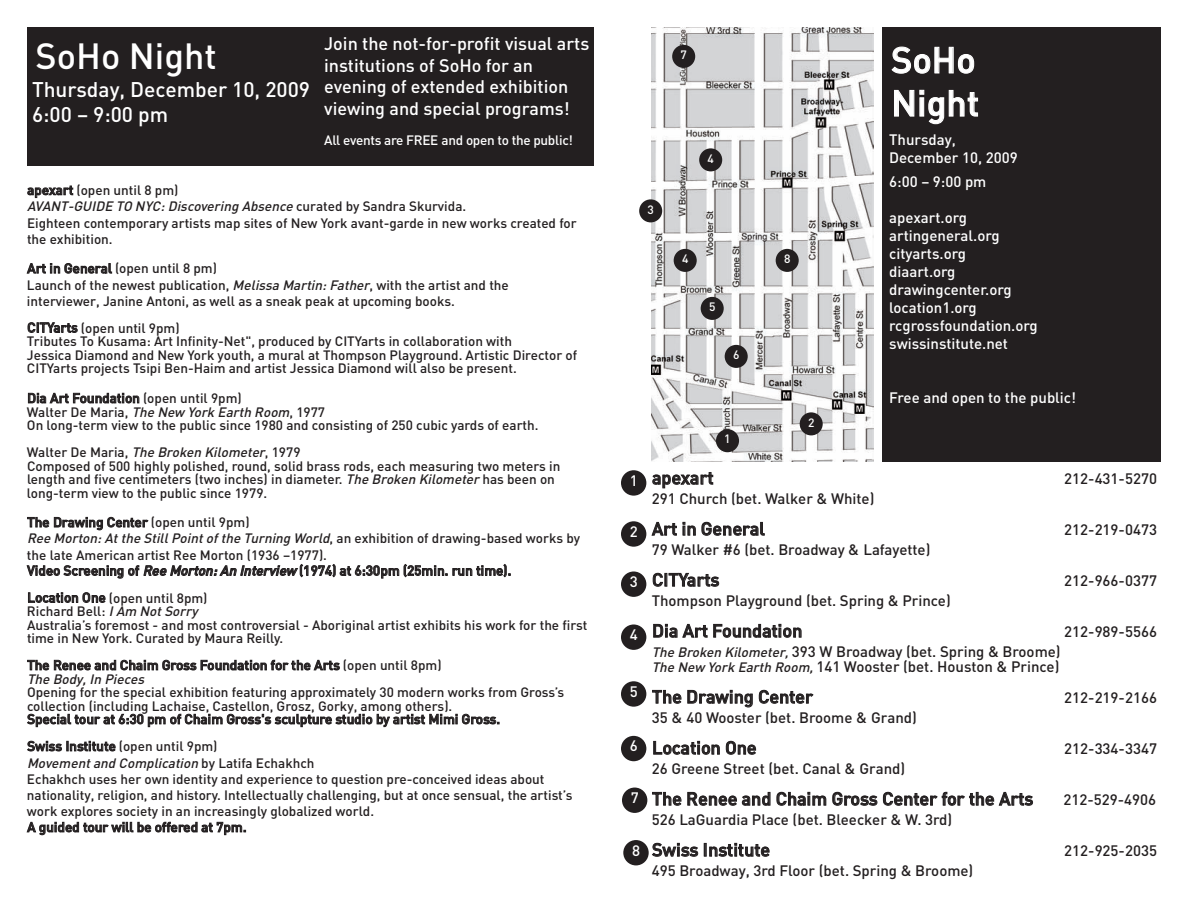
<style>
.page{position:relative;width:1188px;height:918px;background:#fff}
.page>*{position:absolute;margin:0;border:0;box-sizing:border-box;transform-origin:0 0}
.t1{font:500 36px/43.2px "DIN";color:#fff}
.t2{font:500 21px/25.2px "DIN";color:#fff}
.t3{font:500 18px "DIN";letter-spacing:-.005em;color:#231f20}
.t4{font:500 18px/21.6px "DIN";color:#fff}
.t5{font:500 15px/15px "DIN";color:#231f20}
.t6{font:500 15px/18px "DIN";color:#fff}
.t7{font:500 13.5px/13.5px "DIN";color:#231f20}
.t8{font:500 13.5px "DIN";letter-spacing:-.02em;color:#fff}
.t9{font:italic 500 13.5px "DIN";color:#231f20}
.t10{font:500 12px "DIN";color:#fff}
.s1{font-style:italic}
.s2{font-style:italic;font-size:13.5px}
</style>
<div class="page">
<div style="left:621px;top:521px;width:25px;height:26px;background:#231f20;border-radius:50%"></div>
<div style="left:621px;top:572px;width:25px;height:25px;background:#231f20;border-radius:50%"></div>
<div style="left:621px;top:624px;width:25px;height:26px;background:#231f20;border-radius:50%"></div>
<div style="left:621px;top:681px;width:25px;height:26px;background:#231f20;border-radius:50%"></div>
<div style="left:621px;top:736px;width:25px;height:25px;background:#231f20;border-radius:50%"></div>
<div style="left:621px;top:470px;width:25px;height:26px;background:#231f20;border-radius:50%"></div>
<div style="left:882px;top:27px;width:279px;height:435px;background:#231f20"></div>
<div style="left:27px;top:27px;width:567px;height:138px;background:#231f20"></div>
<div style="left:622px;top:788px;width:25px;height:25px;background:#231f20;border-radius:50%"></div>
<img style="left:652px;top:27px;width:222px;height:435px">
<div style="left:623px;top:840px;width:26px;height:25px;background:#231f20;border-radius:50%"></div>
<div style="left:716px;top:429px;width:23px;height:23px;background:#231f20;border-radius:50%"></div>
<div style="left:800px;top:412px;width:23px;height:23px;background:#231f20;border-radius:50%"></div>
<div style="left:639px;top:199px;width:23px;height:23px;background:#231f20;border-radius:50%"></div>
<div style="left:701px;top:297px;width:23px;height:23px;background:#231f20;border-radius:50%"></div>
<div style="left:725px;top:345px;width:23px;height:23px;background:#231f20;border-radius:50%"></div>
<div style="left:674px;top:249px;width:23px;height:23px;background:#231f20;border-radius:50%"></div>
<div style="left:699px;top:148px;width:23px;height:23px;background:#231f20;border-radius:50%"></div>
<div style="left:672px;top:45px;width:23px;height:23px;background:#231f20;border-radius:50%"></div>
<div style="left:776px;top:249px;width:23px;height:23px;background:#231f20;border-radius:50%"></div>
<h1 class="t1" style="left:36px;top:35px;width:183px">SoHo Night</h1>
<h2 class="t2" style="left:32px;top:77px;width:280px">Thursday, December 10, 2009<br>6:00 – 9:00 pm</h2>
<h3 class="t4" style="left:324px;top:33px;width:267px">Join the not-for-profit visual arts institutions of SoHo for an evening of extended exhibition viewing and special programs!</h3>
<p class="t8" style="left:324px;top:132px;width:250px">All events are FREE and open to the public!</p>
<p class="t7" style="left:27px;top:182px;width:551px;line-height:16.2px">apexart (open until 8 pm)<br><span class="s1">AVANT-GUIDE TO NYC:Discovering Absence</span>curated by Sandra Skurvida.<br>Eighteen contemporary artists map sites of New York avant-garde in new works created for the exhibition.</p>
<p class="t7" style="left:27px;top:261px;width:483px;line-height:16.2px">Art in General (open until 8 pm)<br>Launch of the newest publication, <span class="s1">Melissa Martin:Father</span>, with the artist and the interviewer, Janine Antoni, as well as a sneak peak at upcoming books.</p>
<p class="t7" style="left:27px;top:321px;width:552px">CITYarts (open until 9pm)<br>Tributes To Kusama: Art Infinity-Net", produced by CITYarts in collaboration with<br>Jessica Diamond and New York youth, a mural at Thompson Playground. Artistic Director of CITYarts projects Tsipi Ben-Haim and artist Jessica Diamond will also be present.</p>
<p class="t7" style="left:27px;top:392px;width:513px">Dia Art Foundation (open until 9pm)<br>Walter De Maria, <span class="s1">The New York Earth Room</span>, 1977<br>On long-term view to the public since 1980 and consisting of 250 cubic yards of earth.</p>
<p class="t7" style="left:27px;top:446px;width:535px">Wa l t e r D e M a r i a , <span class="s1">The Broken Kilometer</span>, 1 9 7 9<br>Composed of 500 highly polished, round, solid brass rods, each measuring two meters in length and five centimeters (two inches) in diameter. <span class="s1">The Broken Kilometer</span>has been on long-term view to the public since 1979.</p>
<p class="t7" style="left:27px;top:514px;width:555px;line-height:16px">The Drawing Center (open until 9pm)<br><span class="s1">Ree Morton:Atthe StillPointofthe Turning World</span>, a n e x h i b i t i o n o f d ra w i n g - b a s e d wo r ks by the late American artist Ree Morton (1936 –1977).<br>Video Screening of <span class="s1">Ree Morton:An Interview</span> (1974) at 6:30pm (25min. run time).</p>
<p class="t7" style="left:27px;top:591px;width:562px">Location One (open until 8pm)<br>Richard Bell: <span class="s1">IAm NotSorry<br></span>Australia’s foremost - and most controversial - Aboriginal artist exhibits his work for the first time in New York. Curated by Maura Reilly.</p>
<p class="t7" style="left:27px;top:659px;width:416px">The Renee and Chaim Gross Foundation for the Arts (open until 8pm)</p>
<p class="t9" style="left:27px;top:671px;width:121px">The Body,In Pieces</p>
<p class="t7" style="left:27px;top:686px;width:539px">Opening for the special exhibition featuring approximately 30 modern works from Gross’s collection (including Lachaise, Castellon, Grosz, Gorky, among others).<br>Special tour at 6:30 pm of Chaim Gross's sculpture studio by artist Mimi Gross.</p>
<p class="t7" style="left:27px;top:738px;width:547px;line-height:16.2px">Swiss Institute (open until 9pm)<br><span class="s1">Movementand Complication</span> b y L a t i fa E c h a k h c h<br>Echakhch uses her own identity and experience to question pre-conceived ideas about nationality, religion, and history. Intellectually challenging, but at once sensual, the artist’s work explores society in an increasingly globalized world.<br>A guided tour will be offered at 7pm.</p>
<p class="t10" style="left:681px;top:48px;width:8px">7</p>
<p class="t10" style="left:648px;top:202px;width:8px">3</p>
<p class="t10" style="left:708px;top:151px;width:8px">4</p>
<p class="t10" style="left:682px;top:252px;width:8px">4</p>
<p class="t10" style="left:709px;top:300px;width:8px">5</p>
<p class="t10" style="left:733px;top:348px;width:8px">6</p>
<p class="t10" style="left:784px;top:252px;width:8px">8</p>
<h1 class="t1" style="left:891px;top:39px;width:90px">SoHo<br>Night</h1>
<p class="t6" style="left:889px;top:131px;width:130px">Thursday,<br>December 10, 2009</p>
<p class="t6" style="left:889px;top:173px;width:99px">6:00 – 9:00 pm</p>
<p class="t6" style="left:889px;top:209px;width:150px">apexart.org artingeneral.org cityarts.org<br>diaart.org drawingcenter.org location1.org rcgrossfoundation.org swissinstitute.net</p>
<p class="t6" style="left:630px;top:472px;width:9px">1</p>
<p class="t6" style="left:630px;top:523px;width:9px">2</p>
<p class="t6" style="left:630px;top:573px;width:9px">3</p>
<p class="t6" style="left:630px;top:626px;width:9px">4</p>
<p class="t6" style="left:630px;top:683px;width:9px">5</p>
<p class="t6" style="left:630px;top:737px;width:9px">6</p>
<p class="t6" style="left:631px;top:789px;width:9px">7</p>
<p class="t6" style="left:632px;top:841px;width:9px">8</p>
<p class="t10" style="left:724px;top:432px;width:8px">1</p>
<p class="t10" style="left:808px;top:415px;width:8px">2</p>
<p class="t6" style="left:889px;top:389px;width:188px">Free and open to the public!</p>
<h3 class="t3" style="left:652px;top:467px;width:63px">apexart</h3>
<p class="t5" style="left:1064px;top:472px;width:94px">212-431-5270</p>
<p class="t5" style="left:652px;top:491px;width:224px">291 Church (bet. Walker &amp; White)</p>
<h3 class="t3" style="left:652px;top:518px;width:114px">Art in General</h3>
<p class="t5" style="left:1064px;top:523px;width:94px">212-219-0473</p>
<p class="t5" style="left:652px;top:542px;width:280px">79 Walker #6 (bet. Broadway &amp; Lafayette)</p>
<h3 class="t3" style="left:652px;top:569px;width:69px">CITYarts</h3>
<p class="t5" style="left:1064px;top:574px;width:94px">212-966-0377</p>
<p class="t5" style="left:652px;top:593px;width:301px">Thompson Playground (bet. Spring &amp; Prince)</p>
<h3 class="t3" style="left:652px;top:620px;width:152px">Dia Art Foundation</h3>
<p class="t5" style="left:1064px;top:625px;width:94px">212-989-5566</p>
<p class="t5" style="left:652px;top:644px;width:410px"><span class="s2">The Broken Kilometer,</span>393 W Broadway (bet. Spring &amp; Broome)<br><span class="s2">The New York Earth Room,</span>141 Wooster (bet. Houston &amp; Prince)</p>
<h3 class="t3" style="left:652px;top:686px;width:162px">The Drawing Center</h3>
<p class="t5" style="left:1064px;top:691px;width:94px">212-219-2166</p>
<p class="t5" style="left:652px;top:710px;width:267px">35 &amp; 40 Wooster (bet. Broome &amp; Grand)</p>
<h3 class="t3" style="left:652px;top:737px;width:106px">Location One</h3>
<p class="t5" style="left:1064px;top:742px;width:94px">212-334-3347</p>
<p class="t5" style="left:652px;top:761px;width:255px">26 Greene Street (bet. Canal &amp; Grand)</p>
<h3 class="t3" style="left:652px;top:788px;width:383px">The Renee and Chaim Gross Center for the Arts</h3>
<p class="t5" style="left:1063px;top:793px;width:94px">212-529-4906</p>
<p class="t5" style="left:652px;top:812px;width:302px">526 LaGuardia Place (bet. Bleecker &amp; W. 3rd)</p>
<h3 class="t3" style="left:652px;top:839px;width:120px">Swiss Institute</h3>
<p class="t5" style="left:1064px;top:844px;width:94px">212-925-2035</p>
<p class="t5" style="left:652px;top:863px;width:323px">495 Broadway, 3rd Floor (bet. Spring &amp; Broome)</p>
</div>
